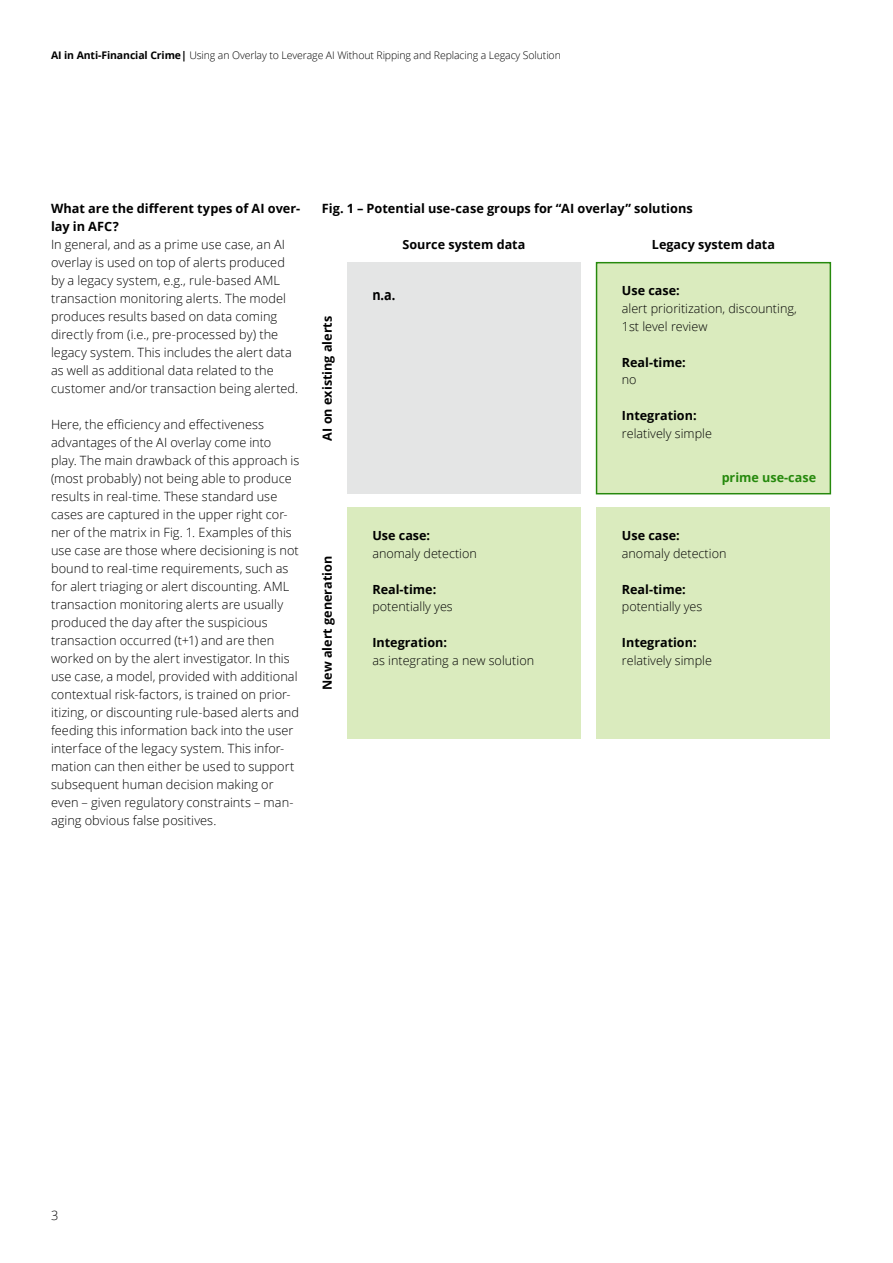
<style>
.page{position:relative;width:893px;height:1263px;background:#fff}
.page>*{position:absolute;margin:0;border:0;box-sizing:border-box;transform-origin:0 0}
.t1{font:700 14.25px "Open Sans";color:#000;scale:.88 1}
.t2{font:300 12.75px/18px "Open Sans";letter-spacing:.005em;color:#000}
.t3{font:700 12.75px/18px "Open Sans";color:#000}
.t4{font:300 12.6px/17.9px "Open Sans";color:#000}
.t5{font:700 12.6px "Open Sans";color:#000}
.t6{font:700 12.6px "Open Sans";color:#26890d}
.t7{font:300 10.5px "Open Sans";letter-spacing:-.01em;color:#000}
.s1{font-weight:700}
</style>
<div class="page">
<div style="left:347px;top:263px;width:234px;height:231px;background:#e4e5e5"></div>
<div style="left:597px;top:263px;width:233px;height:231px;background:#daebbe"></div>
<div style="left:596px;top:262px;width:235px;height:232px;border:1px solid #26890d"></div>
<div style="left:347px;top:507px;width:234px;height:231px;background:#daebbe"></div>
<div style="left:597px;top:507px;width:233px;height:231px;background:#daebbe"></div>
<p class="t7" style="left:51px;top:48px;width:511px"><span class="s1">AI in Anti-Financial Crime|</span> Using an Overlay to Leverage AI Without Ripping and Replacing a Legacy Solution</p>
<p class="t3" style="left:51px;top:199px;width:251px">What are the different types of AI over&shy;lay in AFC?</p>
<p class="t2" style="left:51px;top:235px;width:249px">In general, and as a prime use case, an AI overlay is used on top of alerts produced by a legacy system, e.g., rule-based AML transaction monitoring alerts. The model produces results based on data coming directly from (i.e., pre-processed by) the legacy system. This includes the alert data as well as additional data related to the customer and/or transaction being alerted.</p>
<p class="t2" style="left:51px;top:415px;width:250px">Here, the efficiency and effectiveness advantages of the AI overlay come into play. The main drawback of this approach is (most probably) not being able to produce results in real-time. These standard use cases are captured in the upper right cor&shy;ner of the matrix in Fig. 1. Examples of this use case are those where decisioning is not bound to real-time requirements, such as for alert triaging or alert discounting. AML transaction monitoring alerts are usually produced the day after the suspicious transaction occurred (t+1) and are then worked on by the alert investigator. In this use case, a model, provided with additional contextual risk-factors, is trained on prior&shy;itizing, or discounting rule-based alerts and feeding this information back into the user interface of the legacy system. This infor&shy;mation can then either be used to support subsequent human decision making or even – given regulatory constraints – man&shy;aging obvious false positives.</p>
<p class="t3" style="left:322px;top:199px;width:373px">Fig. 1 – Potential use-case groups for “AI overlay” solutions</p>
<p class="t5" style="left:402px;top:236px;width:124px">Source system data</p>
<p class="t5" style="left:652px;top:236px;width:125px">Legacy system data</p>
<p class="t5" style="left:318px;top:440px;width:126px;rotate:-90deg">AI on existing alerts</p>
<p class="t5" style="left:318px;top:690px;width:136px;rotate:-90deg">New alert generation</p>
<p class="t1" style="left:372px;top:284px;width:28px">n.a.</p>
<p class="t5" style="left:372px;top:527px;width:59px">Use case:</p>
<p class="t4" style="left:372px;top:544px;width:106px">anomaly detection</p>
<p class="t5" style="left:372px;top:580px;width:65px">Real-time:</p>
<p class="t4" style="left:372px;top:598px;width:82px">potentially yes</p>
<p class="t5" style="left:372px;top:633px;width:76px">Integration:</p>
<p class="t4" style="left:372px;top:651px;width:163px">as integrating a new solution</p>
<p class="t5" style="left:622px;top:282px;width:59px">Use case:</p>
<p class="t4" style="left:622px;top:299px;width:176px">alert prioritization, discounting,<br>1st level review</p>
<p class="t5" style="left:622px;top:353px;width:65px">Real-time:</p>
<p class="t4" style="left:622px;top:371px;width:16px">no</p>
<p class="t5" style="left:622px;top:406px;width:76px">Integration:</p>
<p class="t4" style="left:622px;top:424px;width:92px">relatively simple</p>
<p class="t6" style="left:722px;top:468px;width:96px">prime use-case</p>
<p class="t5" style="left:622px;top:527px;width:59px">Use case:</p>
<p class="t4" style="left:622px;top:544px;width:106px">anomaly detection</p>
<p class="t5" style="left:622px;top:580px;width:65px">Real-time:</p>
<p class="t4" style="left:622px;top:598px;width:82px">potentially yes</p>
<p class="t5" style="left:622px;top:633px;width:76px">Integration:</p>
<p class="t4" style="left:622px;top:651px;width:92px">relatively simple</p>
<p class="t2" style="left:51px;top:1206px;width:9px">3</p>
</div>
